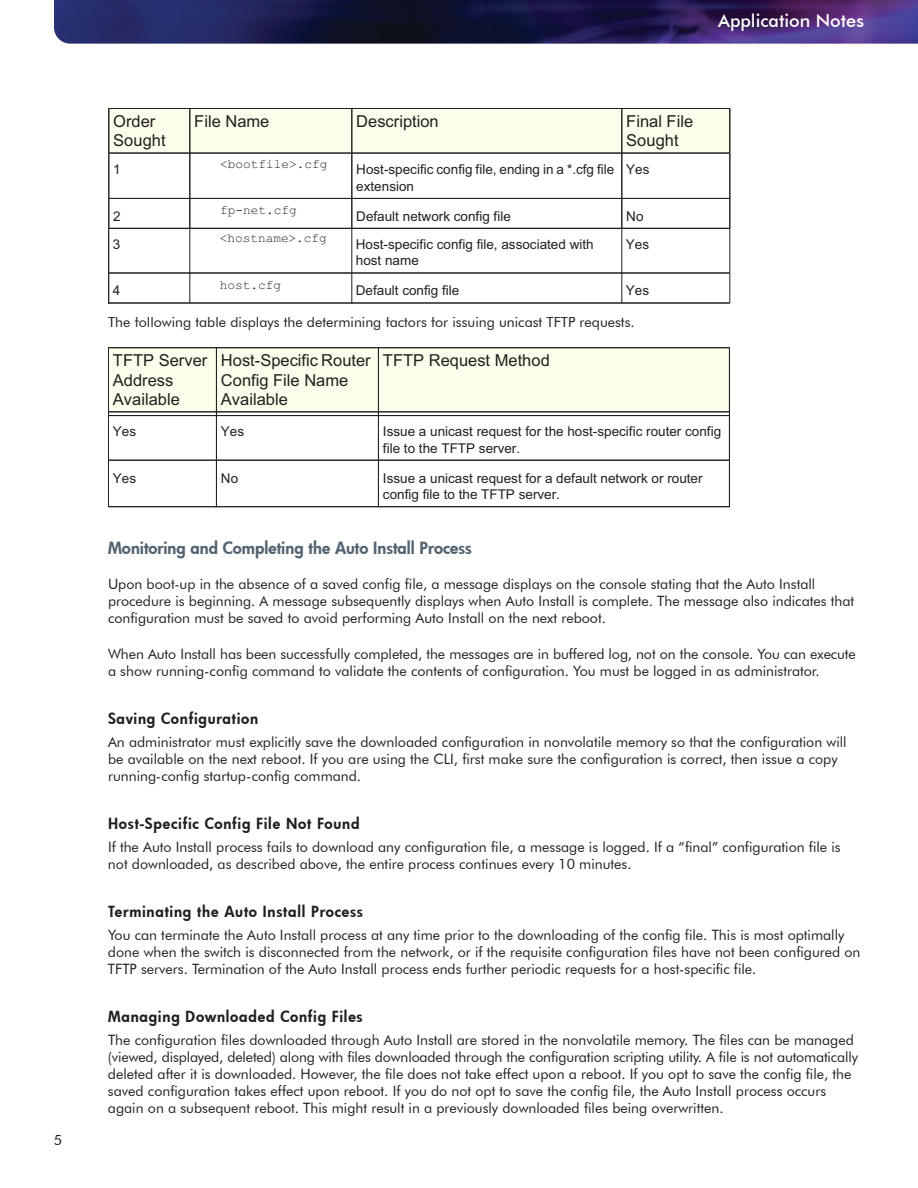
<style>
.page{position:relative;width:918px;height:1188px;background:#fff}
.page>*{position:absolute;margin:0;border:0;box-sizing:border-box;transform-origin:0 0}
.t1{font:500 18px "Futura BT";color:#fff}
.t2{font:16.5px/19.5px "Arial";color:#231f20}
.t3{font:800 16.5px "Futura";color:#52626f}
.t4{font:800 15px "Futura";letter-spacing:.05em;color:#231f20}
.t5{font:14.25px/17.1px "Futura BT";color:#231f20}
.t6{font:13.5px/16.5px "Arial";color:#231f20}
.t7{font:12.75px "Courier New";color:#231f20}
</style>
<div class="page">
<img style="left:54px;top:0;width:864px;height:44px">
<div style="left:109px;top:108px;width:81px;height:45px;background:#fdfdeb"></div>
<div style="left:190px;top:108px;width:162px;height:45px;background:#fdfdeb"></div>
<div style="left:352px;top:108px;width:270px;height:45px;background:#fdfdeb"></div>
<div style="left:622px;top:108px;width:108px;height:45px;background:#fdfdeb"></div>
<hr style="left:108px;top:109px;width:1px;height:195px;background:#231f20">
<hr style="left:189px;top:108px;width:1px;height:195px;background:#231f20">
<hr style="left:351px;top:108px;width:1px;height:195px;background:#231f20">
<hr style="left:621px;top:108px;width:1px;height:195px;background:#231f20">
<hr style="left:729px;top:109px;width:1px;height:194px;background:#231f20">
<hr style="left:108px;top:108px;width:622px;height:1px;background:#231f20">
<hr style="left:109px;top:153px;width:620px;height:1px;background:#231f20">
<hr style="left:108px;top:198px;width:622px;height:1px;background:#231f20">
<hr style="left:109px;top:228px;width:620px;height:1px;background:#231f20">
<hr style="left:108px;top:273px;width:622px;height:1px;background:#231f20">
<hr style="left:108px;top:303px;width:622px;height:1px;background:#231f20">
<div style="left:108px;top:348px;width:109px;height:63px;background:#fdfdeb"></div>
<div style="left:216px;top:348px;width:163px;height:63px;background:#fdfdeb"></div>
<div style="left:378px;top:348px;width:352px;height:63px;background:#fdfdeb"></div>
<hr style="left:108px;top:348px;width:1px;height:158px;background:#231f20">
<hr style="left:216px;top:347px;width:1px;height:160px;background:#231f20">
<hr style="left:378px;top:347px;width:1px;height:160px;background:#231f20">
<hr style="left:729px;top:348px;width:1px;height:158px;background:#231f20">
<hr style="left:108px;top:347px;width:622px;height:1px;background:#231f20">
<hr style="left:109px;top:411px;width:620px;height:1px;background:#231f20">
<hr style="left:109px;top:415px;width:620px;height:1px;background:#231f20">
<hr style="left:108px;top:460px;width:622px;height:1px;background:#231f20">
<hr style="left:108px;top:506px;width:622px;height:1px;background:#231f20">
<p class="t5" style="left:54px;top:1131px;width:10px">5</p>
<p class="t1" style="left:718px;top:10px;width:147px">Application Notes</p>
<p class="t2" style="left:113px;top:112px;width:54px">Order<br>Sought</p>
<p class="t2" style="left:194px;top:112px;width:77px">File Name</p>
<p class="t2" style="left:356px;top:112px;width:84px">Description</p>
<p class="t2" style="left:626px;top:112px;width:68px">Final File<br>Sought</p>
<p class="t6" style="left:113px;top:162px;width:9px">1</p>
<p class="t7" style="left:220px;top:156px;width:109px">&lt;bootfile&gt;.cfg</p>
<p class="t6" style="left:356px;top:162px;width:260px">Host-specific config file, ending in a *.cfg file extension</p>
<p class="t6" style="left:626px;top:162px;width:25px">Yes</p>
<p class="t6" style="left:113px;top:208px;width:9px">2</p>
<p class="t7" style="left:220px;top:203px;width:78px">fp-net.cfg</p>
<p class="t6" style="left:356px;top:208px;width:156px">Default network config file</p>
<p class="t6" style="left:626px;top:208px;width:19px">No</p>
<p class="t6" style="left:113px;top:236px;width:9px">3</p>
<p class="t7" style="left:220px;top:231px;width:109px">&lt;hostname&gt;.cfg</p>
<p class="t6" style="left:356px;top:236px;width:239px">Host-specific config file, associated with host name</p>
<p class="t6" style="left:626px;top:236px;width:25px">Yes</p>
<p class="t6" style="left:113px;top:283px;width:9px">4</p>
<p class="t7" style="left:220px;top:277px;width:63px">host.cfg</p>
<p class="t6" style="left:356px;top:283px;width:105px">Default config file</p>
<p class="t6" style="left:626px;top:283px;width:25px">Yes</p>
<p class="t5" style="left:108px;top:313px;width:528px">The following table displays the determining factors for issuing unicast TFTP requests.</p>
<p class="t2" style="left:113px;top:351px;width:96px">TFTP Server<br>Address<br>Available</p>
<p class="t2" style="left:221px;top:351px;width:151px">Host-Specific Router<br>Config File Name<br>Available</p>
<p class="t2" style="left:383px;top:351px;width:168px">TFTP Request Method</p>
<p class="t6" style="left:113px;top:423px;width:25px">Yes</p>
<p class="t6" style="left:221px;top:423px;width:25px">Yes</p>
<p class="t6" style="left:383px;top:423px;width:340px">Issue a unicast request for the host-specific router config file to the TFTP server.</p>
<p class="t6" style="left:113px;top:470px;width:25px">Yes</p>
<p class="t6" style="left:221px;top:470px;width:19px">No</p>
<p class="t6" style="left:383px;top:470px;width:321px">Issue a unicast request for a default network or router config file to the TFTP server.</p>
<p class="t3" style="left:108px;top:538px;width:365px">Monitoring and Completing the Auto Install Process</p>
<p class="t5" style="left:108px;top:575px;width:748px">Upon boot-up in the absence of a saved config file, a message displays on the console stating that the Auto Install procedure is beginning. A message subsequently displays when Auto Install is complete. The message also indicates that configuration must be saved to avoid performing Auto Install on the next reboot.</p>
<p class="t5" style="left:108px;top:646px;width:749px">When Auto Install has been successfully completed, the messages are in buffered log, not on the console. You can execute a show running-config command to validate the contents of configuration. You must be logged in as administrator.</p>
<p class="t4" style="left:108px;top:709px;width:152px">Saving Configuration</p>
<p class="t5" style="left:108px;top:734px;width:740px">An administrator must explicitly save the downloaded configuration in nonvolatile memory so that the configuration will be available on the next reboot. If you are using the CLI, first make sure the configuration is correct, then issue a copy running-config startup-config command.</p>
<p class="t4" style="left:108px;top:814px;width:253px">Host-Specific Config File Not Found</p>
<p class="t5" style="left:108px;top:838px;width:734px">If the Auto Install process fails to download any configuration file, a message is logged. If a “final” configuration file is not downloaded, as described above, the entire process continues every 10 minutes.</p>
<p class="t4" style="left:108px;top:902px;width:257px">Terminating the Auto Install Process</p>
<p class="t5" style="left:108px;top:926px;width:754px">You can terminate the Auto Install process at any time prior to the downloading of the config file. This is most optimally done when the switch is disconnected from the network, or if the requisite configuration files have not been configured on<br>TFTP servers. Termination of the Auto Install process ends further periodic requests for a host-specific file.</p>
<p class="t4" style="left:108px;top:1007px;width:256px">Managing Downloaded Config Files</p>
<p class="t5" style="left:108px;top:1031px;width:752px">The configuration files downloaded through Auto Install are stored in the nonvolatile memory. The files can be managed (viewed, displayed, deleted) along with files downloaded through the configuration scripting utility. A file is not automatically deleted after it is downloaded. However, the file does not take effect upon a reboot. If you opt to save the config file, the saved configuration takes effect upon reboot. If you do not opt to save the config file, the Auto Install process occurs again on a subsequent reboot. This might result in a previously downloaded files being overwritten.</p>
</div>
